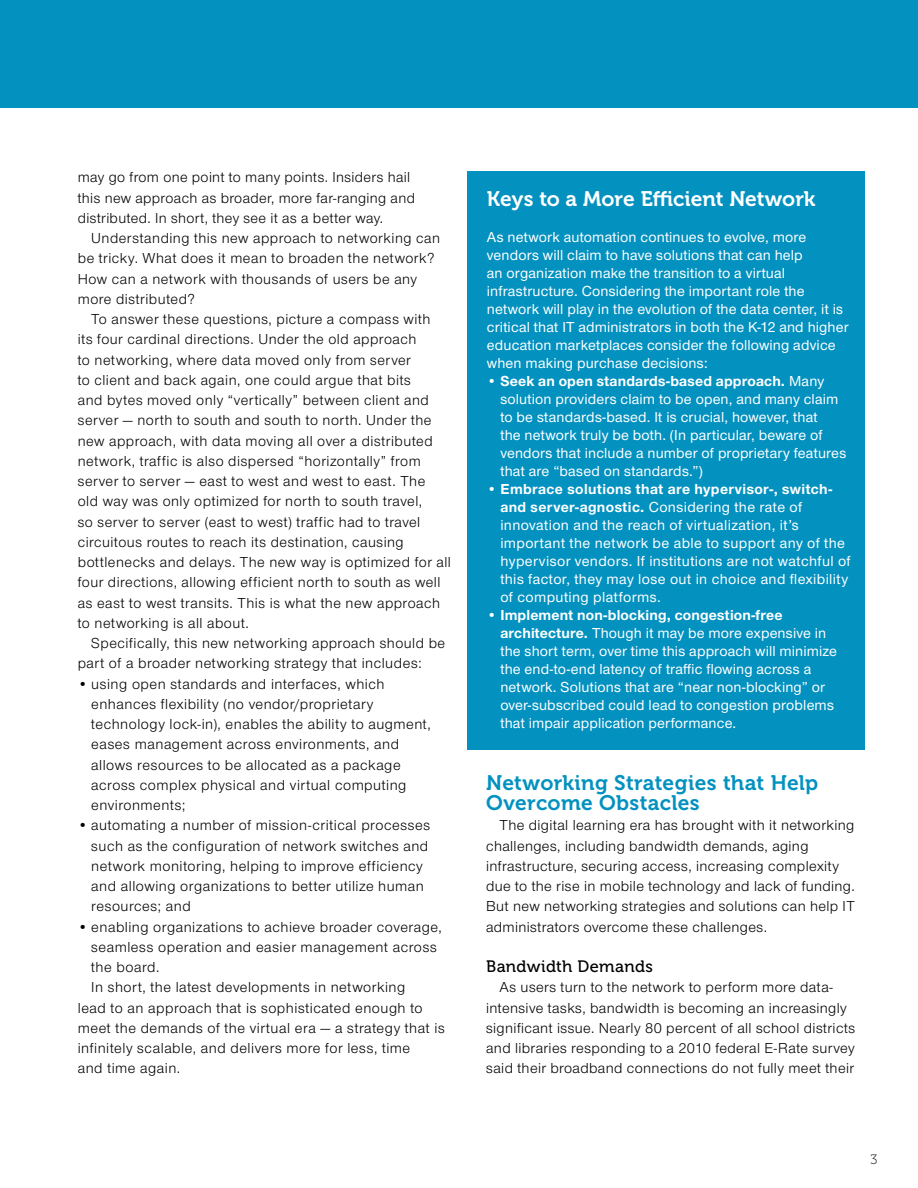
<style>
.page{position:relative;width:918px;height:1188px;background:#fff}
.page>*{position:absolute;margin:0;border:0;box-sizing:border-box;transform-origin:0 0}
.t1{font:21px/20.2px "Museo 700";letter-spacing:.015em;color:#0391c0}
.t2{font:21px "Museo 700";color:#fff}
.t3{font:16.5px "Museo 500";letter-spacing:.02em;color:#000}
.t4{font:15px/20.2px "Nimbus San Nov";letter-spacing:.035em;color:#000}
.t5{font:500 15px/18px "Nimbus San Nov";letter-spacing:.01em;color:#fff}
.t6{font:13.5px "Museo 100";color:#000}
.s1{font-weight:700}
</style>
<div class="page">
<div style="left:0;top:0;width:918px;height:108px;background:#0391c0"></div>
<div style="left:467px;top:171px;width:398px;height:578px;background:#0391c0"></div>
<p class="t4" style="left:78px;top:167px;width:339px">may go from one point to many points. Insiders hail this new approach as broader, more far-ranging and distributed. In short, they see it as a better way.</p>
<p class="t4" style="left:78px;top:228px;width:364px;text-indent:13px">Understanding this new approach to networking can be tricky. What does it mean to broaden the network?<br>How can a network with thousands of users be any more distributed?</p>
<p class="t4" style="left:78px;top:309px;width:375px;text-indent:13px">To answer these questions, picture a compass with<br>its four cardinal directions. Under the old approach<br>to networking, where data moved only from server<br>to client and back again, one could argue that bits<br>and bytes moved only “vertically” between client and server — north to south and south to north. Under the new approach, with data moving all over a distributed network, traffic is also dispersed “horizontally” from server to server — east to west and west to east. The<br>old way was only optimized for north to south travel,<br>so server to server (east to west) traffic had to travel circuitous routes to reach its destination, causing bottlenecks and delays. The new way is optimized for all four directions, allowing efficient north to south as well as east to west transits. This is what the new approach to networking is all about.</p>
<p class="t4" style="left:78px;top:633px;width:369px;text-indent:13px">Specifically, this new networking approach should be part of a broader networking strategy that includes:</p>
<p class="t4" style="left:91px;top:674px;width:341px;text-indent:-14px">• using open standards and interfaces, which enhances flexibility (no vendor/proprietary technology lock-in), enables the ability to augment, eases management across environments, and allows resources to be allocated as a package across complex physical and virtual computing environments;</p>
<p class="t4" style="left:91px;top:815px;width:340px;text-indent:-14px">• automating a number of mission-critical processes such as the configuration of network switches and network monitoring, helping to improve efficiency and allowing organizations to better utilize human resources; and</p>
<p class="t4" style="left:78px;top:917px;width:366px">• enabling organizations to achieve broader coverage,</p>
<p class="t4" style="left:91px;top:937px;width:347px">seamless operation and easier management across</p>
<p class="t4" style="left:91px;top:957px;width:70px">the board.</p>
<p class="t4" style="left:91px;top:977px;width:316px">In short, the latest developments in networking</p>
<p class="t4" style="left:78px;top:998px;width:346px">lead to an approach that is sophisticated enough to</p>
<p class="t4" style="left:78px;top:1018px;width:369px">meet the demands of the virtual era — a strategy that is</p>
<p class="t4" style="left:78px;top:1038px;width:334px">infinitely scalable, and delivers more for less, time</p>
<p class="t4" style="left:78px;top:1058px;width:104px">and time again.</p>
<h1 class="t2" style="left:487px;top:187px;width:330px">Keys to a More Efficient Network</h1>
<p class="t5" style="left:487px;top:228px;width:363px">As network automation continues to evolve, more vendors will claim to have solutions that can help<br>an organization make the transition to a virtual infrastructure. Considering the important role the network will play in the evolution of the data center, it is critical that IT administrators in both the K-12 and higher education marketplaces consider the following advice when making purchase decisions:</p>
<p class="t5" style="left:500px;top:372px;width:347px;text-indent:-14px">• <span class="s1">Seek an open standards-based approach.</span> Many solution providers claim to be open, and many claim to be standards-based. It is crucial, however, that<br>the network truly be both. (In particular, beware of vendors that include a number of proprietary features that are “based on standards.”)</p>
<p class="t5" style="left:500px;top:480px;width:352px;text-indent:-14px">• <span class="s1">Embrace solutions that are hypervisor-, switch&shy;and server-agnostic.</span> Considering the rate of innovation and the reach of virtualization, it’s important the network be able to support any of the hypervisor vendors. If institutions are not watchful of this factor, they may lose out in choice and flexibility of computing platforms.</p>
<p class="t5" style="left:500px;top:606px;width:338px;text-indent:-14px">• <span class="s1">Implement non-blocking, congestion-free architecture.</span> Though it may be more expensive in the short term, over time this approach will minimize the end-to-end latency of traffic flowing across a network. Solutions that are “near non-blocking” or over-subscribed could lead to congestion problems that impair application performance.</p>
<h1 class="t1" style="left:486px;top:773px;width:334px">Networking Strategies that Help<br>Overcome Obstacles</h1>
<p class="t4" style="left:486px;top:815px;width:370px;text-indent:14px">The digital learning era has brought with it networking challenges, including bandwidth demands, aging infrastructure, securing access, increasing complexity due to the rise in mobile technology and lack of funding.<br>But new networking strategies and solutions can help IT administrators overcome these challenges.</p>
<p class="t3" style="left:486px;top:957px;width:168px">Bandwidth Demands</p>
<p class="t4" style="left:486px;top:977px;width:371px;text-align:center">As users turn to the network to perform more data&shy;intensive tasks, bandwidth is becoming an increasingly significant issue. Nearly 80 percent of all school districts and libraries responding to a 2010 federal E-Rate survey said their broadband connections do not fully meet their</p>
<p class="t6" style="left:870px;top:1152px;width:8px">3</p>
</div>
